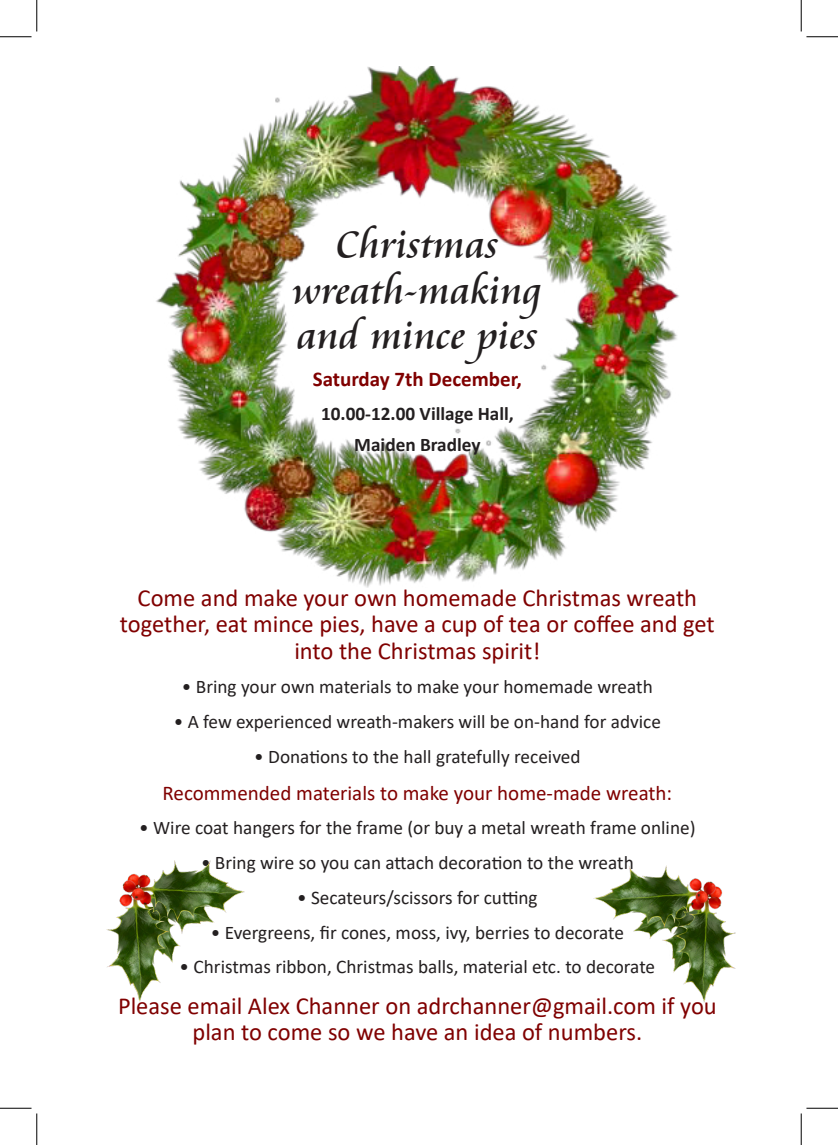
<style>
.page{position:relative;width:838px;height:1145px;background:#fff}
.page>*{position:absolute;margin:0;border:0;box-sizing:border-box;transform-origin:0 0}
.t1{font:42px/45.3px "Cataneo BT";color:#231f20;text-align:center}
.t2{font:24.5px/26.4px "Calibri";color:#800000;text-align:center}
.t3{font:21px "Calibri";color:#800000}
.t4{font:700 21px "Calibri";color:#800000}
.t5{font:19.25px "Calibri";color:#231f20}
.t6{font:700 19.25px/30.3px "Calibri";color:#231f20;text-align:center}
</style>
<div class="page">
<img style="left:156px;top:67px;width:523px;height:520px">
<img style="left:594px;top:865px;width:142px;height:137px">
<img style="left:107px;top:860px;width:137px;height:142px">
<hr style="left:0;top:36px;width:32px;height:1px;background:#000">
<hr style="left:806px;top:36px;width:31px;height:1px;background:#000">
<hr style="left:0;top:1108px;width:32px;height:1px;background:#000">
<hr style="left:806px;top:1108px;width:31px;height:1px;background:#000">
<hr style="left:36px;top:0;width:1px;height:31px;background:#000">
<hr style="left:36px;top:1113px;width:1px;height:32px;background:#000">
<hr style="left:800px;top:0;width:1px;height:31px;background:#000">
<hr style="left:800px;top:1113px;width:1px;height:32px;background:#000">
<p class="t1" style="left:292px;top:224px;width:251px">Christmas wreath-making and mince pies</p>
<p class="t4" style="left:313px;top:364px;width:211px">Saturday 7th December,</p>
<p class="t6" style="left:321px;top:399px;width:194px">10.00-12.00 Village Hall,<br>Maiden Bradley</p>
<p class="t2" style="left:120px;top:584px;width:596px">Come and make your own homemade Christmas wreath together, eat mince pies, have a cup of tea or coffee and get into the Christmas spirit!</p>
<p class="t5" style="left:182px;top:674px;width:472px">• Bring your own materials to make your homemade wreath</p>
<p class="t5" style="left:174px;top:708px;width:488px">• A few experienced wreath-makers will be on-hand for advice</p>
<p class="t5" style="left:254px;top:743px;width:328px">• Donations to the hall gratefully received</p>
<p class="t3" style="left:162px;top:778px;width:511px">Recommended materials to make your home-made wreath:</p>
<p class="t5" style="left:139px;top:815px;width:557px">• Wire coat hangers for the frame (or buy a metal wreath frame online)</p>
<p class="t5" style="left:201px;top:849px;width:434px">• Bring wire so you can attach decoration to the wreath</p>
<p class="t5" style="left:297px;top:884px;width:242px">• Secateurs/scissors for cutting</p>
<p class="t5" style="left:211px;top:919px;width:414px">• Evergreens, fir cones, moss, ivy, berries to decorate</p>
<p class="t5" style="left:180px;top:954px;width:477px">• Christmas ribbon, Christmas balls, material etc. to decorate</p>
<p class="t2" style="left:118px;top:992px;width:600px">Please email Alex Channer on adrchanner@gmail.com if you plan to come so we have an idea of numbers.</p>
</div>
